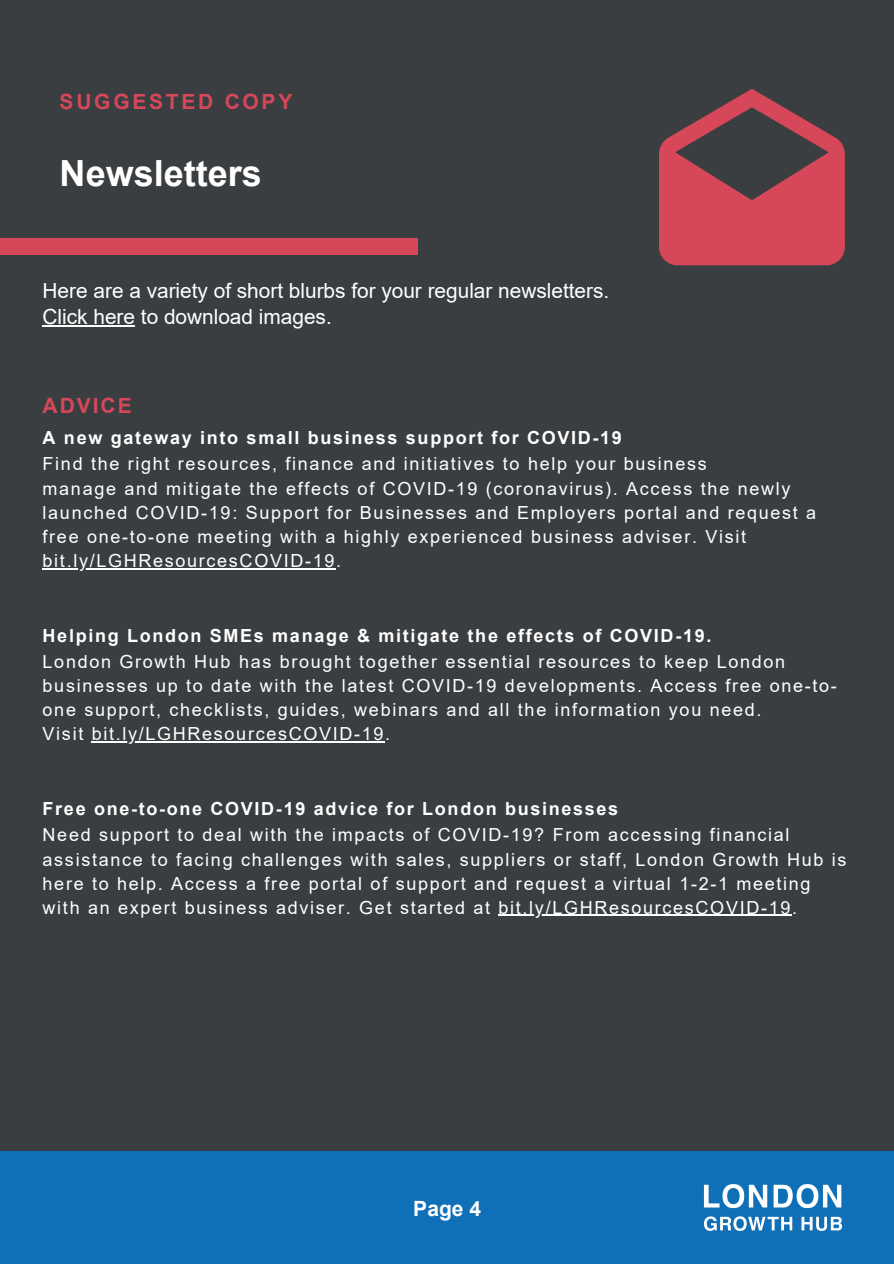
<style>
.page{position:relative;width:894px;height:1264px;background:#fff}
.page>*{position:absolute;margin:0;border:0;box-sizing:border-box;transform-origin:0 0}
.t1{font:700 36px "Arial";color:#fff}
.t2{font:700 21px "Arial";letter-spacing:.13em;color:#d64759}
.t3{font:700 21px "Arial";color:#fff}
.t4{font:20.85px/26px "Arial";color:#fff}
.t5{font:18px/24.2px "Arial";letter-spacing:.095em;color:#fff}
.t6{font:700 18px "Arial";letter-spacing:.095em;color:#fff}
</style>
<div class="page">
<div style="left:0;top:0;width:893px;height:1263px;background:#3a3e41"></div>
<hr style="left:43px;top:325px;width:92px;height:2px;background:#fff">
<div style="left:0;top:238px;width:418px;height:16px;background:#d64759"></div>
<hr style="left:43px;top:568px;width:293px;height:1px;background:#fff">
<hr style="left:92px;top:741px;width:293px;height:1px;background:#fff">
<hr style="left:498px;top:914px;width:293px;height:2px;background:#fff">
<svg style="left:659px;top:89px;width:185px;height:176px"></svg>
<div style="left:0;top:1151px;width:893px;height:112px;background:#0f70b7"></div>
<img style="left:703px;top:1184px;width:140px;height:47px">
<p class="t2" style="left:60px;top:89px;width:234px">SUGGESTED COPY</p>
<h1 class="t1" style="left:60px;top:153px;width:204px">Newsletters</h1>
<p class="t4" style="left:43px;top:277px;width:568px">Here are a variety of short blurbs for your regular newsletters.<br>Click here to download images.</p>
<p class="t2" style="left:43px;top:394px;width:91px">ADVICE</p>
<p class="t6" style="left:43px;top:428px;width:580px">A new gateway into small business support for COVID-19</p>
<p class="t5" style="left:43px;top:452px;width:774px">Find the right resources, finance and initiatives to help your business<br>manage and mitigate the effects of COVID-19 (coronavirus). Access the newly launched COVID-19: Support for Businesses and Employers portal and request a free one-to-one meeting with a highly experienced business adviser. Visit bit.ly/LGHResourcesCOVID-19.</p>
<p class="t6" style="left:43px;top:625px;width:670px">Helping London SMEs manage &amp; mitigate the effects of COVID-19.</p>
<p class="t5" style="left:43px;top:649px;width:795px">London Growth Hub has brought together essential resources to keep London businesses up to date with the latest COVID-19 developments. Access free one-to&shy;one support, checklists, guides, webinars and all the information you need.<br>Visit bit.ly/LGHResourcesCOVID-19.</p>
<p class="t6" style="left:43px;top:798px;width:577px">Free one-to-one COVID-19 advice for London businesses</p>
<p class="t5" style="left:43px;top:823px;width:805px">Need support to deal with the impacts of COVID-19? From accessing financial assistance to facing challenges with sales, suppliers or staff, London Growth Hub is here to help. Access a free portal of support and request a virtual 1-2-1 meeting with an expert business adviser. Get started at bit.ly/LGHResourcesCOVID-19.</p>
<p class="t3" style="left:413px;top:1196px;width:69px">Page 4</p>
</div>
